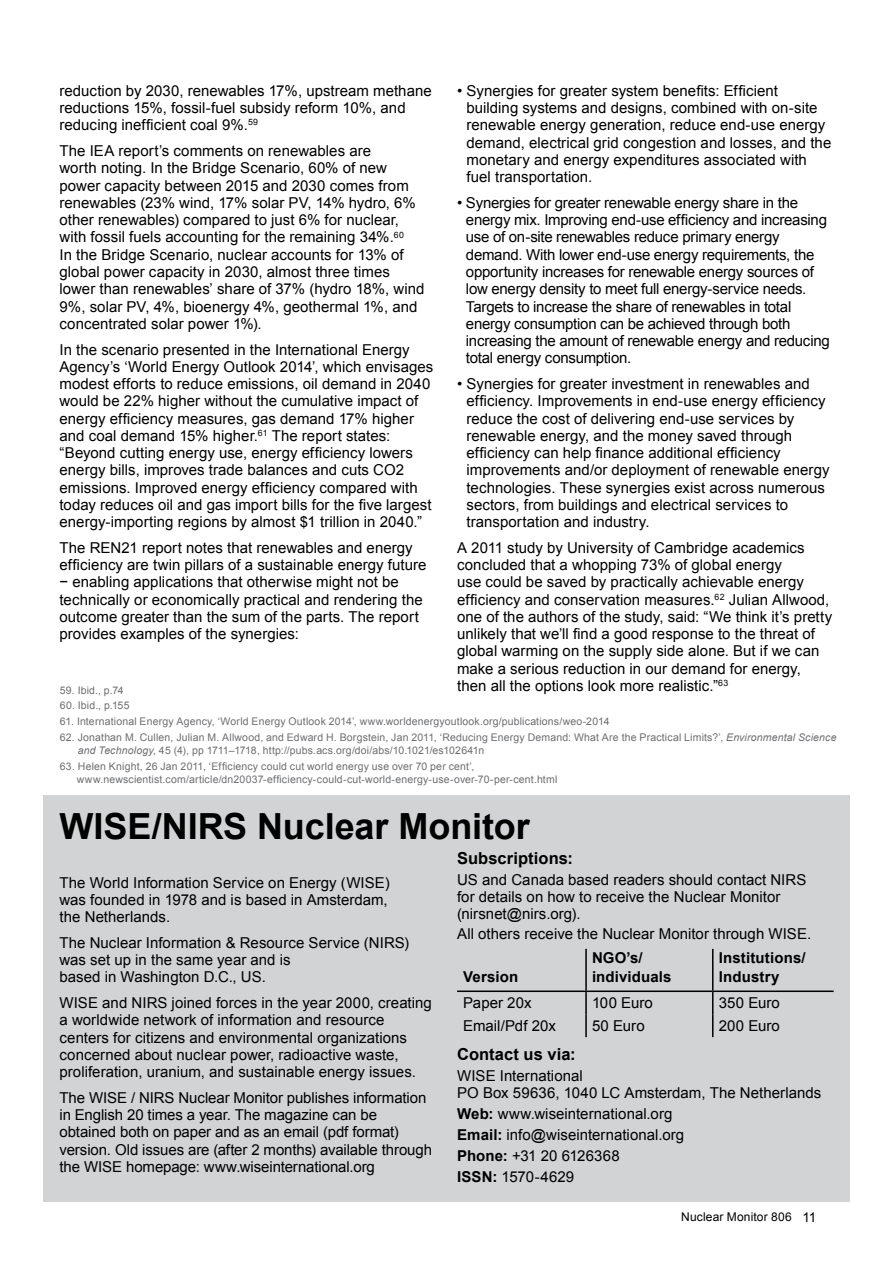
<style>
.page{position:relative;width:893px;height:1263px;background:#fff}
.page>*{position:absolute;margin:0;border:0;box-sizing:border-box;transform-origin:0 0}
.t1{font:700 36px "Arial";letter-spacing:-.005em;color:#000}
.t2{font:700 16.5px "Arial";letter-spacing:.005em;color:#000}
.t3{font:15px/17.2px "Arial";color:#000}
.t4{font:15px/17.2px "Arial";letter-spacing:-.02em;color:#000}
.t5{font:700 15px/19.5px "Arial";letter-spacing:.01em;color:#000}
.t6{font:12px "Arial";letter-spacing:.015em;color:#000}
.t7{font:10.5px/13.5px "Arial";letter-spacing:.015em;color:#6d6e71}
.s1{font-style:italic}
.s2{font-weight:700}
.s3{font-size:13.5px}
</style>
<div class="page">
<div style="left:43px;top:795px;width:806px;height:407px;background:#d1d3d4"></div>
<hr style="left:585px;top:949px;width:2px;height:41px;background:#000">
<hr style="left:712px;top:949px;width:1px;height:41px;background:#000">
<hr style="left:457px;top:990px;width:129px;height:2px;background:#000">
<hr style="left:586px;top:990px;width:127px;height:2px;background:#000">
<hr style="left:585px;top:992px;width:2px;height:22px;background:#000">
<hr style="left:713px;top:990px;width:121px;height:2px;background:#000">
<hr style="left:585px;top:1014px;width:2px;height:23px;background:#000">
<svg style="left:712px;top:992px;width:1px;height:45px"></svg>
<p class="t3" style="left:60px;top:82px;width:374px">reduction by 2030, renewables 17%, upstream methane reductions 15%, fossil-fuel subsidy reform 10%, and reducing inefficient coal 9%.<sup>59</sup></p>
<p class="t3" style="left:60px;top:142px;width:367px">The IEA report’s comments on renewables are<br>worth noting. In the Bridge Scenario, 60% of new power capacity between 2015 and 2030 comes from renewables (23% wind, 17% solar PV, 14% hydro, 6% other renewables) compared to just 6% for nuclear, with fossil fuels accounting for the remaining 34%.<sup>60<br></sup>In the Bridge Scenario, nuclear accounts for 13% of global power capacity in 2030, almost three times lower than renewables’ share of 37% (hydro 18%, wind 9%, solar PV, 4%, bioenergy 4%, geothermal 1%, and concentrated solar power 1%).</p>
<p class="t3" style="left:60px;top:341px;width:375px">In the scenario presented in the International Energy Agency’s ‘World Energy Outlook 2014’, which envisages modest efforts to reduce emissions, oil demand in 2040 would be 22% higher without the cumulative impact of energy efficiency measures, gas demand 17% higher and coal demand 15% higher.<sup>61</sup> The report states: “Beyond cutting energy use, energy efficiency lowers energy bills, improves trade balances and cuts CO2 emissions. Improved energy efficiency compared with today reduces oil and gas import bills for the five largest energy-importing regions by almost $1 trillion in 2040.”</p>
<p class="t3" style="left:60px;top:539px;width:368px">The REN21 report notes that renewables and energy efficiency are twin pillars of a sustainable energy future − enabling applications that otherwise might not be technically or economically practical and rendering the outcome greater than the sum of the parts. The report provides examples of the synergies:</p>
<p class="t3" style="left:467px;top:82px;width:366px;text-indent:-9px">• Synergies for greater system benefits: Efficient building systems and designs, combined with on-site renewable energy generation, reduce end-use energy demand, electrical grid congestion and losses, and the monetary and energy expenditures associated with fuel transportation.</p>
<p class="t4" style="left:466px;top:194px;width:365px;text-indent:-9px">• Synergies for greater renewable energy share in the energy mix. Improving end-use efficiency and increasing use of on-site renewables reduce primary energy demand. With lower end-use energy requirements, the opportunity increases for renewable energy sources of low energy density to meet full energy-service needs.<br>Targets to increase the share of renewables in total energy consumption can be achieved through both increasing the amount of renewable energy and reducing total energy consumption.</p>
<p class="t3" style="left:467px;top:375px;width:364px;text-indent:-9px">• Synergies for greater investment in renewables and efficiency. Improvements in end-use energy efficiency reduce the cost of delivering end-use services by renewable energy, and the money saved through efficiency can help finance additional efficiency improvements and/or deployment of renewable energy technologies. These synergies exist across numerous sectors, from buildings and electrical services to transportation and industry.</p>
<p class="t3" style="left:457px;top:539px;width:377px">A 2011 study by University of Cambridge academics concluded that a whopping 73% of global energy<br>use could be saved by practically achievable energy efficiency and conservation measures.<sup>62</sup> Julian Allwood, one of the authors of the study, said: “We think it’s pretty unlikely that we’ll find a good response to the threat of global warming on the supply side alone. But if we can make a serious reduction in our demand for energy, then all the options look more realistic.”<sup>63</sup></p>
<p class="t7" style="left:60px;top:683px;width:65px">59. Ibid., p.74</p>
<p class="t7" style="left:60px;top:699px;width:71px">60. Ibid., p.155</p>
<p class="t7" style="left:60px;top:715px;width:551px">61. International Energy Agency, ‘World Energy Outlook 2014’, www.worldenergyoutlook.org/publications/weo-2014</p>
<p class="t7" style="left:78px;top:730px;width:760px;text-indent:-18px">62. Jonathan M. Cullen, Julian M. Allwood, and Edward H. Borgstein, Jan 2011, ‘Reducing Energy Demand: What Are the Practical Limits?’, <span class="s1">Environmental Science and Technology</span>, 45 (4), pp 1711–1718, http://pubs.acs.org/doi/abs/10.1021/es102641n</p>
<p class="t7" style="left:77px;top:759px;width:482px;text-indent:-17px">63. Helen Knight, 26 Jan 2011, ‘Efficiency could cut world energy use over 70 per cent’, www.newscientist.com/article/dn20037-efficiency-could-cut-world-energy-use-over-70-per-cent.html</p>
<h1 class="t1" style="left:60px;top:802px;width:472px">WISE/NIRS Nuclear Monitor</h1>
<p class="t2" style="left:457px;top:848px;width:117px">Subscriptions:</p>
<p class="t3" style="left:457px;top:871px;width:351px">US and Canada based readers should contact NIRS for details on how to receive the Nuclear Monitor (nirsnet@nirs.org).</p>
<p class="t3" style="left:457px;top:925px;width:356px">All others receive the Nuclear Monitor through WISE.</p>
<p class="t5" style="left:463px;top:968px;width:57px">Version</p>
<p class="t3" style="left:60px;top:874px;width:332px">The World Information Service on Energy (WISE) was founded in 1978 and is based in Amsterdam, the Netherlands.</p>
<p class="t3" style="left:60px;top:934px;width:351px">The Nuclear Information &amp; Resource Service (NIRS) was set up in the same year and is<br>based in Washington D.C., US.</p>
<p class="t3" style="left:60px;top:994px;width:374px">WISE and NIRS joined forces in the year 2000, creating a worldwide network of information and resource centers for citizens and environmental organizations concerned about nuclear power, radioactive waste, proliferation, uranium, and sustainable energy issues.</p>
<p class="t3" style="left:60px;top:1089px;width:374px">The WISE / NIRS Nuclear Monitor publishes information in English 20 times a year. The magazine can be obtained both on paper and as an email (pdf format) version. Old issues are (after 2 months) available through the WISE homepage: www.wiseinternational.org</p>
<p class="t5" style="left:592px;top:948px;width:81px">NGO’s/ individuals</p>
<p class="t5" style="left:719px;top:948px;width:88px">Institutions/<br>Industry</p>
<p class="t3" style="left:463px;top:994px;width:70px">Paper 20x</p>
<p class="t3" style="left:592px;top:994px;width:62px">100 Euro</p>
<p class="t3" style="left:719px;top:994px;width:63px">350 Euro</p>
<p class="t3" style="left:463px;top:1017px;width:94px">Email/Pdf 20x</p>
<p class="t3" style="left:592px;top:1017px;width:54px">50 Euro</p>
<p class="t3" style="left:719px;top:1017px;width:63px">200 Euro</p>
<p class="t2" style="left:457px;top:1044px;width:120px">Contact us via:</p>
<p class="t3" style="left:457px;top:1067px;width:366px">WISE International<br>PO Box 59636, 1040 LC Amsterdam, The Netherlands</p>
<p class="t3" style="left:457px;top:1104px;width:229px;line-height:21px"><span class="s2">Web:</span> www.wiseinternational.org<br><span class="s2">Email:</span> info@wiseinternational.org<br><span class="s2">Phone:</span> +31 20 6126368<br><span class="s2">ISSN:</span> 1570-4629</p>
<p class="t6" style="left:681px;top:1208px;width:137px">Nuclear Monitor 806 <span class="s3">11</span></p>
</div>
